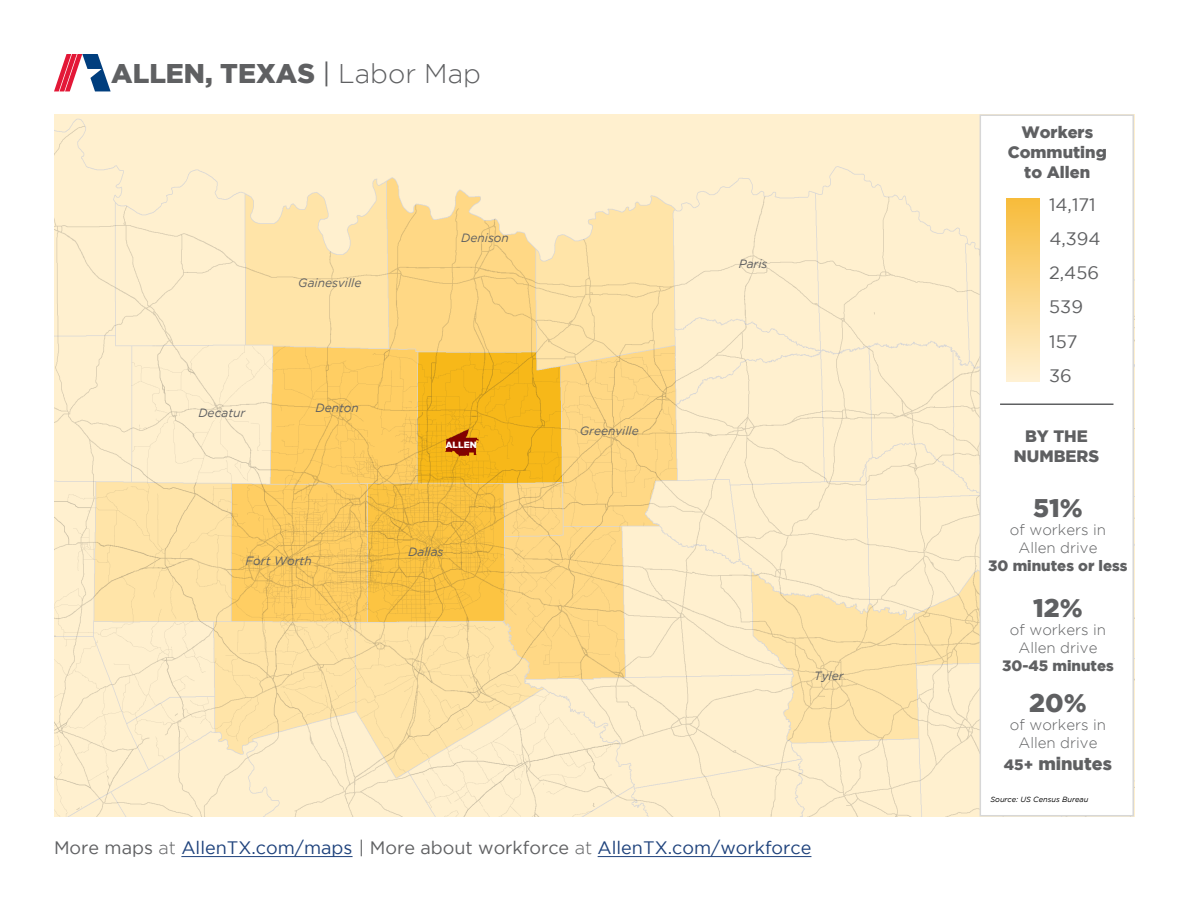
<style>
.page{position:relative;width:1188px;height:918px;background:#fff}
.page>*{position:absolute;margin:0;border:0;box-sizing:border-box;transform-origin:0 0}
.t1{font:900 27px "Gotham";color:#5f6062}
.t2{font:900 25.5px "Gotham";color:#5f6062}
.t3{font:18px "Gotham";color:#1e427c}
.t4{font:18px "Gotham";color:#5f6062}
.t5{font:900 18px "Gotham";color:#5f6062}
.t6{font:900 16.5px/19.8px "Gotham";color:#5f6062;text-align:center}
.t7{font:300 15px/18px "Gotham";color:#5f6062;text-align:center}
.t8{font:900 15px "Gotham";color:#5f6062}
.t9{font:italic 12px "Gotham";color:#5f6062}
.t10{font:900 9px "Gotham";color:#fff}
.t11{font:italic 7.5px "Gotham";color:#000}
.s1{font-weight:400}
.s2{font-weight:300}
.s3{color:#5f6062}
.s4{font-weight:300;color:#5f6062}
.s5{font-size:15px}
</style>
<div class="page">
<img style="left:54px;top:115px;width:1080px;height:702px">
<svg style="left:54px;top:54px;width:57px;height:37px"></svg>
<hr style="left:181px;top:856px;width:172px;height:1px;background:#1e427c">
<div style="left:980px;top:114px;width:154px;height:702px;background:#fff;border:2px solid #d7d7d7"></div>
<hr style="left:598px;top:856px;width:213px;height:1px;background:#1e427c">
<hr style="left:1000px;top:404px;width:113px;height:1px;background:#5f6062">
<div style="left:1007px;top:198px;width:32px;height:183px;background:linear-gradient(to bottom,#f7bc3a,#fff0d3)"></div>
<h1 class="t1" style="left:111px;top:57px;width:371px">ALLEN, TEXAS <span class="s1">|</span> <span class="s2">Labor Map</span></h1>
<p class="t9" style="left:198px;top:406px;width:48px">Decatur</p>
<p class="t9" style="left:298px;top:277px;width:65px">Gainesville</p>
<p class="t9" style="left:315px;top:401px;width:45px">Denton</p>
<p class="t9" style="left:245px;top:554px;width:68px">Fort Worth</p>
<p class="t9" style="left:461px;top:231px;width:49px">Denison</p>
<p class="t10" style="left:446px;top:440px;width:33px">ALLEN</p>
<p class="t9" style="left:408px;top:545px;width:37px">Dallas</p>
<p class="t9" style="left:580px;top:425px;width:60px">Greenville</p>
<p class="t9" style="left:739px;top:257px;width:30px">Paris</p>
<p class="t9" style="left:814px;top:669px;width:31px">Tyler</p>
<p class="t3" style="left:54px;top:838px;width:759px"><span class="s3">More maps</span> <span class="s4">at</span> AllenTX.com/maps <span class="s3">| More about workforce</span> <span class="s4">at</span> AllenTX.com/workforce</p>
<p class="t6" style="left:1008px;top:122px;width:101px">Workers<br>Commuting to Allen</p>
<p class="t4" style="left:1049px;top:194px;width:48px">14,171</p>
<p class="t4" style="left:1049px;top:229px;width:53px">4,394</p>
<p class="t4" style="left:1049px;top:263px;width:51px">2,456</p>
<p class="t4" style="left:1049px;top:297px;width:35px">539</p>
<p class="t4" style="left:1049px;top:331px;width:30px">157</p>
<p class="t4" style="left:1049px;top:365px;width:24px">36</p>
<p class="t6" style="left:1014px;top:426px;width:87px">BY THE<br>NUMBERS</p>
<h2 class="t2" style="left:1033px;top:493px;width:51px">51%</h2>
<p class="t7" style="left:1010px;top:520px;width:98px">of workers in<br>Allen drive</p>
<p class="t8" style="left:988px;top:557px;width:141px">30 minutes or less</p>
<h2 class="t2" style="left:1033px;top:593px;width:51px">12%</h2>
<p class="t7" style="left:1010px;top:621px;width:98px">of workers in<br>Allen drive</p>
<p class="t8" style="left:1002px;top:657px;width:113px">30-45 minutes</p>
<h2 class="t2" style="left:1029px;top:689px;width:59px">20%</h2>
<p class="t7" style="left:1010px;top:716px;width:98px">of workers in<br>Allen drive</p>
<p class="t5" style="left:1004px;top:753px;width:109px"><span class="s5">45+</span> minutes</p>
<p class="t11" style="left:990px;top:795px;width:99px">Source: US Census Bureau</p>
</div>
